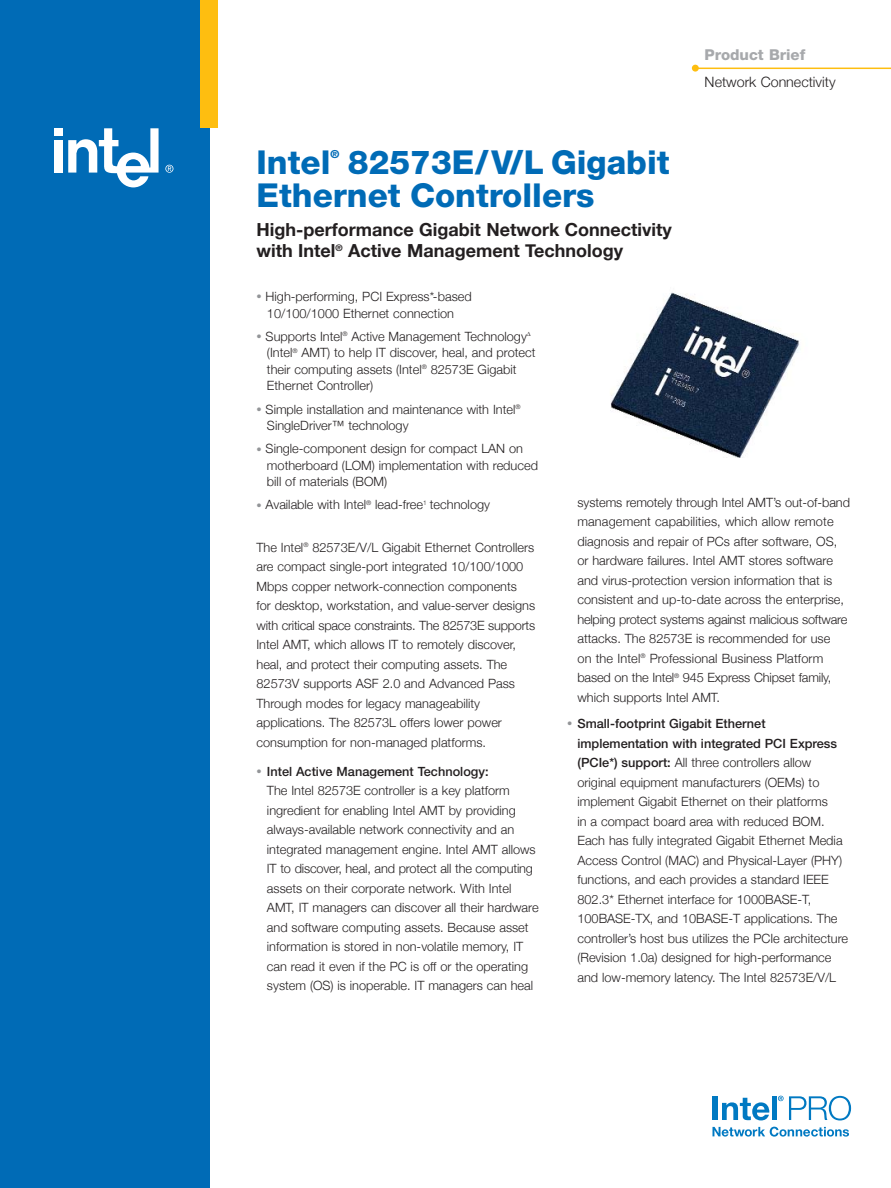
<style>
.page{position:relative;width:891px;height:1188px;background:#fff}
.page>*{position:absolute;margin:0;border:0;box-sizing:border-box;transform-origin:0 0}
.t1{font:800 33px/33px "Helvetica Neue";color:#006bb6}
.t2{font:700 18px/21.6px "Helvetica Neue";color:#231f20}
.t3{font:800 15px "Helvetica Neue";color:#a7a9ac}
.t4{font:300 14.25px "Helvetica Neue";color:#231f20}
.t5{font:300 12.75px/19.5px "Helvetica Neue";color:#231f20}
.t6{font:800 11.1px "Helvetica Neue";color:#006bb6}
.s1{font-size:10.5px;color:#939598}
.s2{font-weight:500}
</style>
<div class="page">
<div style="left:0;top:0;width:209px;height:1188px;background:#006bb6"></div>
<div style="left:201px;top:0;width:17px;height:128px;background:#febe10"></div>
<div style="left:54px;top:128px;width:8px;height:8px;background:#fff"></div>
<div style="left:54px;top:140px;width:8px;height:33px;background:#fff"></div>
<svg style="left:68px;top:128px;width:91px;height:59px"></svg>
<svg style="left:165px;top:165px;width:8px;height:8px"></svg>
<img style="left:610px;top:292px;width:189px;height:165px">
<div style="left:712px;top:1096px;width:6px;height:24px;background:#0079c2"></div>
<svg style="left:722px;top:1098px;width:48px;height:22px"></svg>
<div style="left:772px;top:1096px;width:5px;height:24px;background:#0079c2"></div>
<svg style="left:778px;top:1096px;width:73px;height:25px"></svg>
<svg style="left:713px;top:1127px;width:136px;height:10px"></svg>
<div style="left:692px;top:65px;width:7px;height:7px;background:#febe10;border-radius:50%"></div>
<hr style="left:696px;top:68px;width:195px;height:1px;background:#febe10">
<p class="t3" style="left:705px;top:49px;width:102px">Product Brief</p>
<p class="t4" style="left:705px;top:73px;width:133px">Network Connectivity</p>
<h1 class="t1" style="left:256px;top:148px;width:415px;text-indent:91px">82573E/V/L Gigabit<br>Ethernet Controllers</h1>
<h2 class="t2" style="left:256px;top:218px;width:417px">High-performance Gigabit Network Connectivity with Intel<sup>®</sup> Active Management Technology</h2>
<p class="t5" style="left:256px;top:288px;width:217px;line-height:16.5px;text-align:center"><span class="s1">•</span> High-performing, PCI Express*-based<br>10/100/1000 Ethernet connection</p>
<p class="t5" style="left:267px;top:328px;width:270px;line-height:16.5px;text-indent:-10px"><span class="s1">•</span> Supports Intel<sup>®</sup> Active Management Technology<sup>Δ </sup>(Intel<sup>®</sup> AMT) to help IT discover, heal, and protect their computing assets (Intel<sup>®</sup> 82573E Gigabit Ethernet Controller)</p>
<p class="t5" style="left:267px;top:401px;width:255px;line-height:16.5px;text-indent:-10px"><span class="s1">•</span> Simple installation and maintenance with Intel<sup>®<br></sup>SingleDriver™ technology</p>
<p class="t5" style="left:267px;top:440px;width:273px;line-height:16.5px;text-indent:-10px"><span class="s1">•</span> Single-component design for compact LAN on motherboard (LOM) implementation with reduced bill of materials (BOM)</p>
<p class="t5" style="left:256px;top:495px;width:235px"><span class="s1">•</span> Available with Intel<sup>®</sup> lead-free<sup>1</sup> technology</p>
<p class="t5" style="left:256px;top:537px;width:280px">The Intel<sup>®</sup> 82573E/V/L Gigabit Ethernet Controllers are compact single-port integrated 10/100/1000<br>Mbps copper network-connection components<br>for desktop, workstation, and value-server designs with critical space constraints. The 82573E supports Intel AMT, which allows IT to remotely discover, heal, and protect their computing assets. The 82573V supports ASF 2.0 and Advanced Pass Through modes for legacy manageability applications. The 82573L offers lower power consumption for non-managed platforms.</p>
<p class="t5" style="left:267px;top:761px;width:273px;text-indent:-10px"><span class="s1">•</span> <span class="s2">Intel Active Management Technology:<br></span>The Intel 82573E controller is a key platform ingredient for enabling Intel AMT by providing always-available network connectivity and an integrated management engine. Intel AMT allows IT to discover, heal, and protect all the computing assets on their corporate network. With Intel AMT, IT managers can discover all their hardware and software computing assets. Because asset information is stored in non-volatile memory, IT can read it even if the PC is off or the operating system (OS) is inoperable. IT managers can heal</p>
<h1 class="t1" style="left:256px;top:148px;width:75px">Intel</h1>
<p class="t6" style="left:330px;top:150px;width:10px">®</p>
<p class="t5" style="left:577px;top:492px;width:274px">systems remotely through Intel AMT’s out-of-band management capabilities, which allow remote diagnosis and repair of PCs after software, OS, or hardware failures. Intel AMT stores software and virus-protection version information that is consistent and up-to-date across the enterprise, helping protect systems against malicious software attacks. The 82573E is recommended for use<br>on the Intel<sup>®</sup> Professional Business Platform based on the Intel<sup>®</sup> 945 Express Chipset family, which supports Intel AMT.</p>
<p class="t5" style="left:577px;top:714px;width:272px;text-indent:-10px"><span class="s1">•</span> <span class="s2">Small-footprint Gigabit Ethernet implementation with integrated PCI Express (PCIe*) support:</span> All three controllers allow original equipment manufacturers (OEMs) to implement Gigabit Ethernet on their platforms<br>in a compact board area with reduced BOM.<br>Each has fully integrated Gigabit Ethernet Media Access Control (MAC) and Physical-Layer (PHY) functions, and each provides a standard IEEE 802.3* Ethernet interface for 1000BASE-T, 100BASE-TX, and 10BASE-T applications. The controller’s host bus utilizes the PCIe architecture (Revision 1.0a) designed for high-performance and low-memory latency. The Intel 82573E/V/L</p>
</div>
